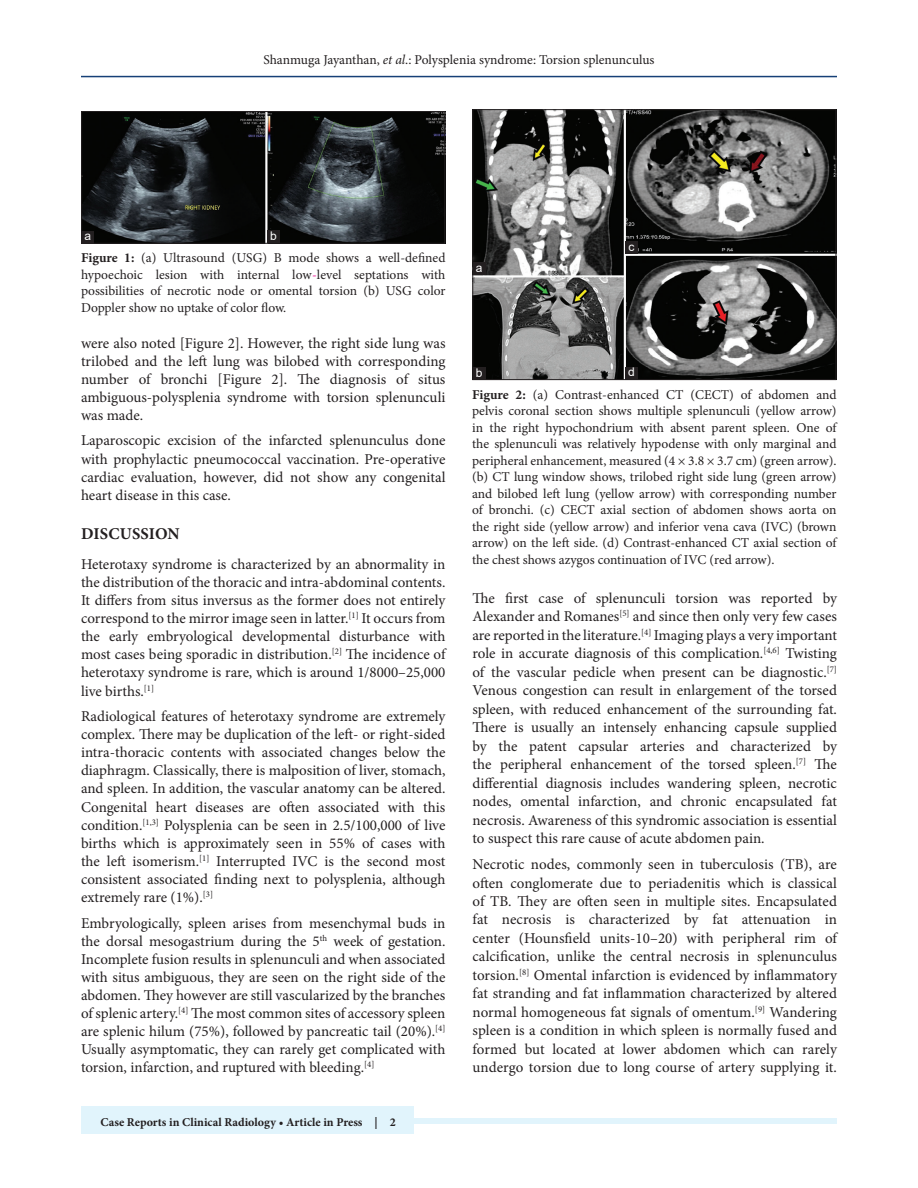
<style>
.page{position:relative;width:918px;height:1188px;background:#fff}
.page>*{position:absolute;margin:0;border:0;box-sizing:border-box;transform-origin:0 0}
.t1{font:700 16.5px "Minion Pro";letter-spacing:.01em;color:#231f20}
.TX{font:15px/18.1px "Minion Pro";color:#231f20;text-align:justify}
.FGC{font:13.5px/16.5px "Minion Pro";letter-spacing:-.005em;color:#231f20;text-align:justify}
.JF{font:700 12px "Minion Pro";color:#231f20}
.LABEL{font:12px "Arial";color:#fff}
.s1{font-style:italic}
.s2{font-weight:700}
.s3{color:#ed028c}
</style>
<div class="page">
<hr style="left:81px;top:76px;width:756px;height:1px;background:#164077">
<div style="left:81px;top:1119px;width:756px;height:5px;background:#e1f4fc"></div>
<div style="left:81px;top:1106px;width:333px;height:28px;background:#e1f4fc"></div>
<img style="left:83px;top:113px;width:360px;height:128px">
<div style="left:81px;top:111px;width:364px;height:132px;border:1px solid #231f20"></div>
<div style="left:267px;top:230px;width:13px;height:13px;background:#231f20"></div>
<div style="left:82px;top:231px;width:12px;height:13px;background:#231f20"></div>
<img style="left:475px;top:111px;width:359px;height:267px">
<div style="left:473px;top:109px;width:363px;height:271px;border:1px solid #231f20"></div>
<div style="left:625px;top:242px;width:13px;height:12px;background:#231f20"></div>
<div style="left:625px;top:367px;width:13px;height:13px;background:#231f20"></div>
<div style="left:473px;top:263px;width:13px;height:12px;background:#231f20"></div>
<div style="left:473px;top:367px;width:12px;height:13px;background:#231f20"></div>
<p class="FGC" style="left:263px;top:51px;width:393px">Shanmuga Jayanthan, <span class="s1">et al</span>.: Polysplenia syndrome: Torsion splenunculus</p>
<p class="LABEL" style="left:85px;top:228px;width:8px">a</p>
<p class="LABEL" style="left:270px;top:227px;width:8px">b</p>
<p class="FGC" style="left:81px;top:250px;width:366px"><span class="s2">Figure 1:</span> (a) Ultrasound (USG) B mode shows a well-defined hypoechoic lesion with internal low<span class="s3">-</span>level septations with possibilities of necrotic node or omental torsion (b) USG color Doppler show no uptake of color flow.</p>
<p class="TX" style="left:81px;top:334px;width:366px">were also noted [Figure 2]. However, the right side lung was trilobed and the left lung was bilobed with corresponding number of bronchi [Figure 2]. The diagnosis of situs ambiguous-polysplenia syndrome with torsion splenunculi was made.</p>
<p class="TX" style="left:81px;top:432px;width:366px">Laparoscopic excision of the infarcted splenunculus done with prophylactic pneumococcal vaccination. Pre-operative cardiac evaluation, however, did not show any congenital heart disease in this case.</p>
<h1 class="t1" style="left:81px;top:522px;width:100px">DISCUSSION</h1>
<p class="TX" style="left:81px;top:555px;width:366px">Heterotaxy syndrome is characterized by an abnormality in the distribution of the thoracic and intra-abdominal contents.<br>It differs from situs inversus as the former does not entirely correspond to the mirror image seen in latter.<sup>[1]</sup> It occurs from the early embryological developmental disturbance with most cases being sporadic in distribution.<sup>[2]</sup> The incidence of heterotaxy syndrome is rare, which is around 1/8000–25,000 live births.<sup>[1]</sup></p>
<p class="TX" style="left:81px;top:707px;width:366px">Radiological features of heterotaxy syndrome are extremely complex. There may be duplication of the left- or right-sided intra-thoracic contents with associated changes below the diaphragm. Classically, there is malposition of liver, stomach, and spleen. In addition, the vascular anatomy can be altered.<br>Congenital heart diseases are often associated with this condition.<sup>[1,3]</sup> Polysplenia can be seen in 2.5/100,000 of live births which is approximately seen in 55% of cases with the left isomerism.<sup>[1]</sup> Interrupted IVC is the second most consistent associated finding next to polysplenia, although extremely rare (1%).<sup>[3]</sup></p>
<p class="TX" style="left:81px;top:914px;width:366px">Embryologically, spleen arises from mesenchymal buds in the dorsal mesogastrium during the 5<sup>th</sup> week of gestation.<br>Incomplete fusion results in splenunculi and when associated with situs ambiguous, they are seen on the right side of the abdomen. They however are still vascularized by the branches of splenic artery.<sup>[4]</sup> The most common sites of accessory spleen are splenic hilum (75%), followed by pancreatic tail (20%).<sup>[4] </sup>Usually asymptomatic, they can rarely get complicated with torsion, infarction, and ruptured with bleeding.<sup>[4]</sup></p>
<p class="JF" style="left:100px;top:1113px;width:297px">Case Reports in Clinical Radiology • Article in Press | 2</p>
<p class="LABEL" style="left:476px;top:260px;width:8px">a</p>
<p class="LABEL" style="left:476px;top:364px;width:8px">b</p>
<p class="LABEL" style="left:629px;top:239px;width:7px">c</p>
<p class="LABEL" style="left:628px;top:364px;width:8px">d</p>
<p class="FGC" style="left:472px;top:386px;width:366px"><span class="s2">Figure 2:</span> (a) Contrast-enhanced CT (CECT) of abdomen and pelvis coronal section shows multiple splenunculi (yellow arrow) in the right hypochondrium with absent parent spleen. One of the splenunculi was relatively hypodense with only marginal and peripheral enhancement, measured (4 × 3.8 × 3.7 cm) (green arrow). (b) CT lung window shows, trilobed right side lung (green arrow) and bilobed left lung (yellow arrow) with corresponding number of bronchi. (c) CECT axial section of abdomen shows aorta on the right side (yellow arrow) and inferior vena cava (IVC) (brown arrow) on the left side. (d) Contrast-enhanced CT axial section of the chest shows azygos continuation of IVC (red arrow).</p>
<p class="TX" style="left:472px;top:589px;width:366px">The first case of splenunculi torsion was reported by Alexander and Romanes<sup>[5]</sup> and since then only very few cases are reported in the literature.<sup>[4]</sup> Imaging plays a very important role in accurate diagnosis of this complication.<sup>[4,6]</sup> Twisting of the vascular pedicle when present can be diagnostic.<sup>[7] </sup>Venous congestion can result in enlargement of the torsed spleen, with reduced enhancement of the surrounding fat.<br>There is usually an intensely enhancing capsule supplied by the patent capsular arteries and characterized by the peripheral enhancement of the torsed spleen.<sup>[7]</sup> The differential diagnosis includes wandering spleen, necrotic nodes, omental infarction, and chronic encapsulated fat necrosis. Awareness of this syndromic association is essential to suspect this rare cause of acute abdomen pain.</p>
<p class="TX" style="left:472px;top:855px;width:366px">Necrotic nodes, commonly seen in tuberculosis (TB), are often conglomerate due to periadenitis which is classical of TB. They are often seen in multiple sites. Encapsulated fat necrosis is characterized by fat attenuation in center (Hounsfield units-10–20) with peripheral rim of calcification, unlike the central necrosis in splenunculus torsion.<sup>[8]</sup> Omental infarction is evidenced by inflammatory fat stranding and fat inflammation characterized by altered normal homogeneous fat signals of omentum.<sup>[9]</sup> Wandering spleen is a condition in which spleen is normally fused and formed but located at lower abdomen which can rarely undergo torsion due to long course of artery supplying it.</p>
</div>
